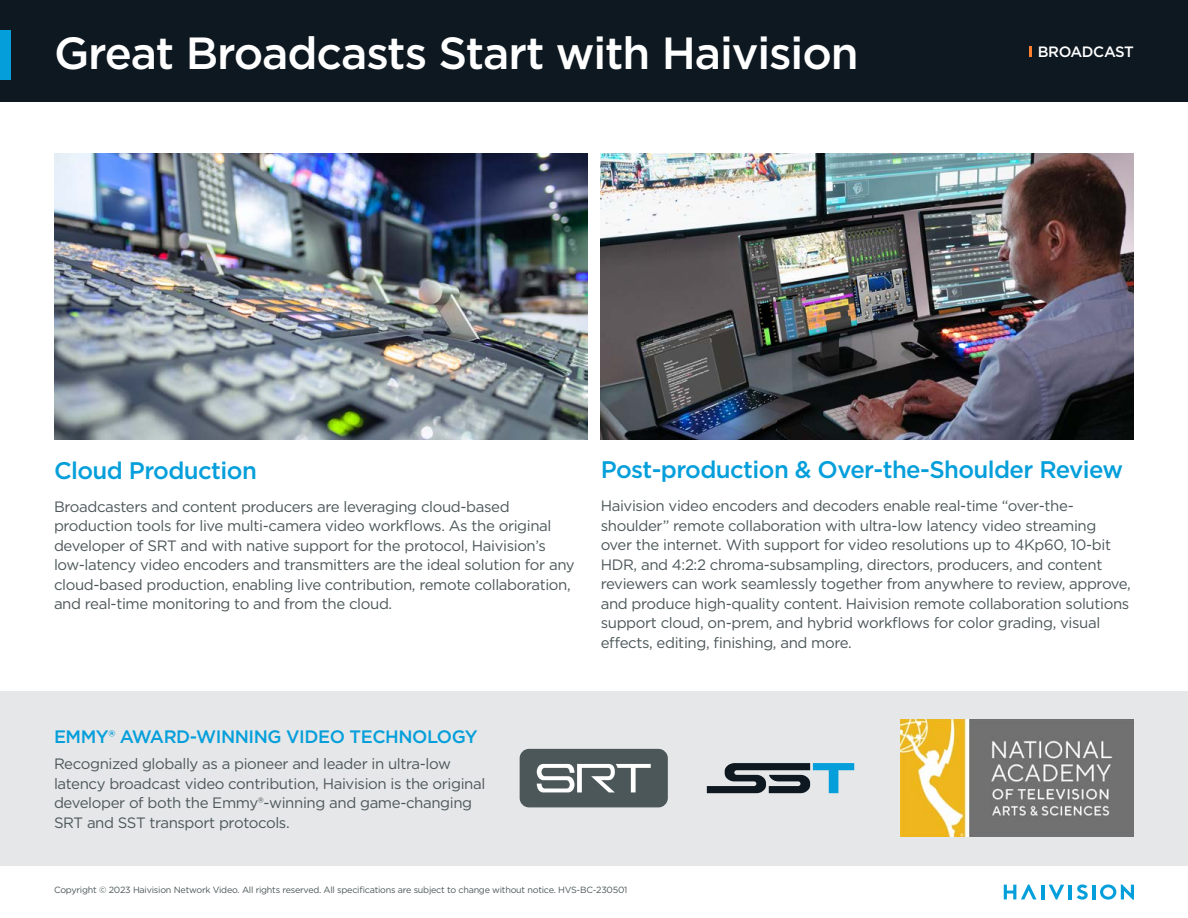
<style>
.page{position:relative;width:1188px;height:918px;background:#fff}
.page>*{position:absolute;margin:0;border:0;box-sizing:border-box;transform-origin:0 0}
.t1{font:500 45px "Gotham";letter-spacing:-.025em;color:#fff}
.t2{font:500 24px "Gotham";letter-spacing:-.025em;color:#049fdb}
.t3{font:500 18px "Gotham";letter-spacing:-.025em;color:#049fdb}
.t4{font:15px/19.5px "Gotham";letter-spacing:-.025em;color:#4c5759}
.t5{font:500 15px "Gotham";letter-spacing:-.025em;color:#fff}
.t6{font:9px "Gotham";letter-spacing:-.025em;color:#4c5759}
</style>
<div class="page">
<svg style="left:1049px;top:885px;width:15px;height:15px"></svg>
<hr style="left:1069px;top:885px;width:3px;height:14px;background:#049fdb">
<svg style="left:1077px;top:884px;width:11px;height:16px"></svg>
<hr style="left:1092px;top:885px;width:4px;height:14px;background:#049fdb">
<hr style="left:1041px;top:885px;width:3px;height:14px;background:#049fdb">
<svg style="left:1004px;top:884px;width:33px;height:15px"></svg>
<svg style="left:1100px;top:884px;width:34px;height:16px"></svg>
<div style="left:0;top:0;width:1188px;height:102px;background:#0e1821"></div>
<div style="left:0;top:30px;width:11px;height:50px;background:#049fdb"></div>
<svg style="left:1030px;top:47px;width:2px;height:10px"></svg>
<img style="left:601px;top:153px;width:533px;height:287px">
<div style="left:0;top:691px;width:1188px;height:175px;background:#e6e7e8"></div>
<img style="left:900px;top:719px;width:234px;height:118px">
<div style="left:520px;top:749px;width:148px;height:58px;background:#4c5759;border-radius:9px"></div>
<svg style="left:537px;top:764px;width:114px;height:28px"></svg>
<svg style="left:707px;top:763px;width:147px;height:30px"></svg>
<img style="left:54px;top:153px;width:533px;height:287px">
<h1 class="t1" style="left:54px;top:24px;width:806px">Great Broadcasts Start with Haivision</h1>
<p class="t5" style="left:1038px;top:42px;width:98px">BROADCAST</p>
<h2 class="t2" style="left:54px;top:455px;width:204px">Cloud Production</h2>
<p class="t4" style="left:54px;top:496px;width:522px">Broadcasters and content producers are leveraging cloud-based production tools for live multi-camera video workflows. As the original developer of SRT and with native support for the protocol, Haivision’s low-latency video encoders and transmitters are the ideal solution for any cloud-based production, enabling live contribution, remote collaboration, and real-time monitoring to and from the cloud.</p>
<h2 class="t2" style="left:601px;top:454px;width:524px">Post-production &amp; Over-the-Shoulder Review</h2>
<p class="t4" style="left:601px;top:496px;width:532px">Haivision video encoders and decoders enable real-time “over-the&shy;shoulder” remote collaboration with ultra-low latency video streaming over the internet. With support for video resolutions up to 4Kp60, 10-bit HDR, and 4:2:2 chroma-subsampling, directors, producers, and content reviewers can work seamlessly together from anywhere to review, approve, and produce high-quality content. Haivision remote collaboration solutions support cloud, on-prem, and hybrid workflows for color grading, visual effects, editing, finishing, and more.</p>
<p class="t3" style="left:54px;top:725px;width:425px">EMMY® AWARD-WINNING VIDEO TECHNOLOGY</p>
<p class="t4" style="left:54px;top:754px;width:433px">Recognized globally as a pioneer and leader in ultra-low latency broadcast video contribution, Haivision is the original developer of both the Emmy®-winning and game-changing SRT and SST transport protocols.</p>
<p class="t6" style="left:54px;top:884px;width:575px">Copyright © 2023 Haivision Network Video. All rights reserved. All specifications are subject to change without notice. HVS-BC-230501</p>
</div>
